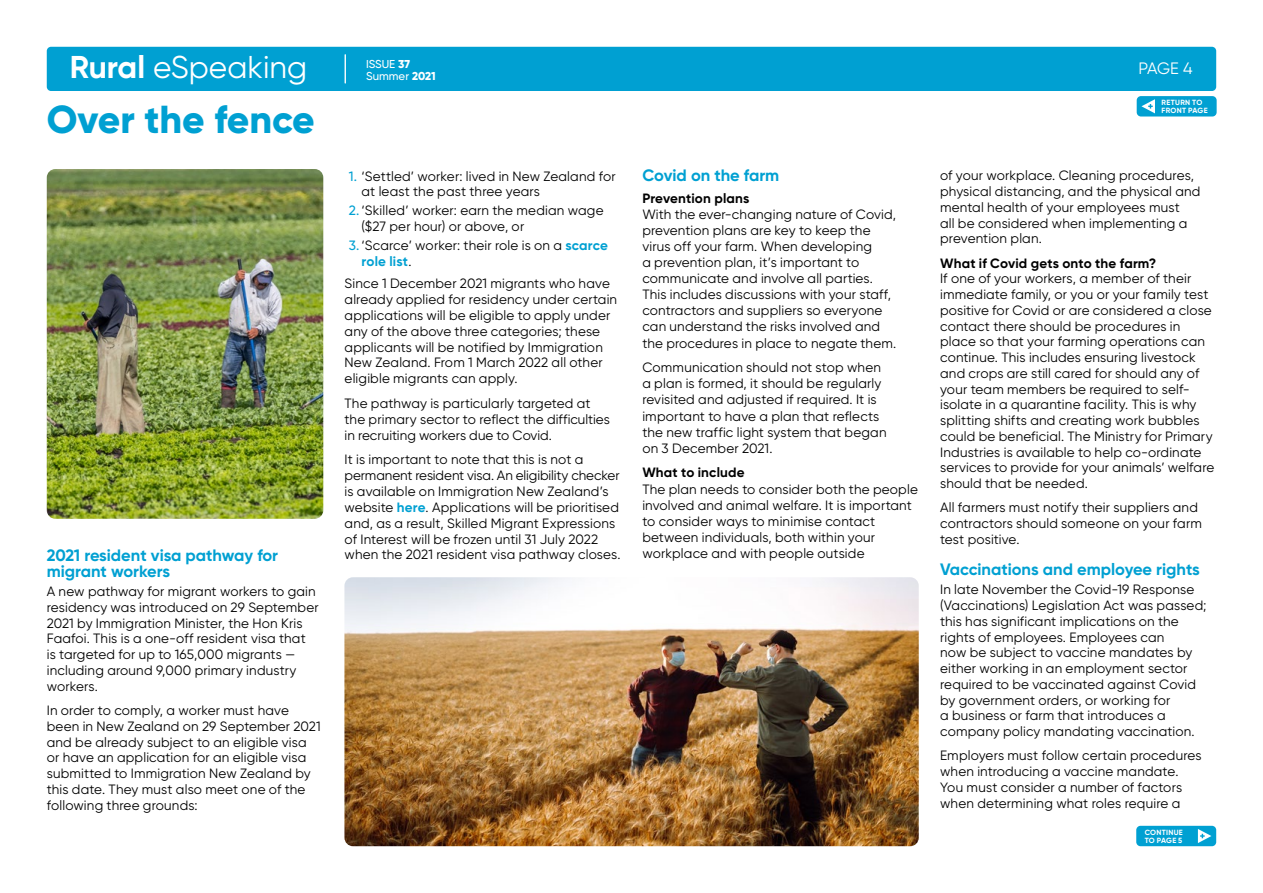
<style>
.page{position:relative;width:1263px;height:893px;background:#fff}
.page>*{position:absolute;margin:0;border:0;box-sizing:border-box;transform-origin:0 0}
.t1{font:800 39px "Gilroy";color:#00a0d2}
.t2{font:31.5px "Uniform";color:#fff}
.t3{font:31.5px "Gilroy";color:#fff}
.t4{font:700 16.5px/16.5px "Gilroy";color:#00a0d2}
.t5{font:16.5px "Gilroy";color:#fff}
.t6{font:13.5px/15.8px "Gilroy";letter-spacing:.01em;color:#000}
.t7{font:700 13.5px "Gilroy";letter-spacing:.015em;color:#000}
.t8{font:500 11.4px/12.5px "Gilroy";color:#fff}
.t9{font:500 9.6px "Uniform Condensed";color:#fff}
.t10{font:500 9.6px "Uniform";color:#fff}
.t11{font:700 7.5px/7.5px "Gilroy";letter-spacing:.035em;color:#fff}
.s1{font-weight:700}
.s2{font-weight:800}
.s3{font-weight:900}
.s4{font-family:"Uniform";font-weight:900}
.s5{font-weight:500;color:#00a0d2}
.s6{font-weight:700;color:#00a0d2}
</style>
<div class="page">
<img style="left:47px;top:169px;width:276px;height:350px">
<img style="left:344px;top:577px;width:575px;height:269px">
<div style="left:47px;top:47px;width:1169px;height:44px;background:#00a0d2;border-radius:4px"></div>
<svg style="left:344px;top:55px;width:2px;height:29px"></svg>
<div style="left:1137px;top:96px;width:79px;height:21px;background:#00a0d2;border-radius:4px"></div>
<svg style="left:1141px;top:99px;width:14px;height:14px"></svg>
<div style="left:1136px;top:826px;width:80px;height:20px;background:#00a0d2;border-radius:4px"></div>
<svg style="left:1198px;top:829px;width:13px;height:14px"></svg>
<h2 class="t3" style="left:70px;top:48px;width:239px"><span class="s1">Rural</span> eSpeaking</h2>
<p class="t5" style="left:1138px;top:58px;width:56px">PAGE 4</p>
<p class="t11" style="left:1161px;top:99px;width:48px">RETURN TO<br>FRONT PAGE</p>
<p class="t8" style="left:366px;top:57px;width:71px">ISSUE <span class="s2">37<br></span>Summer <span class="s2">2021</span></p>
<h2 class="t2" style="left:70px;top:57px;width:250px"><span class="s1">Rural</span> eSpeaking</h2>
<p class="t10" style="left:367px;top:65px;width:43px">ISSUE <span class="s3">34</span></p>
<p class="t9" style="left:367px;top:76px;width:60px">Summer <span class="s4">2020</span></p>
<h1 class="t1" style="left:47px;top:95px;width:270px">Over the fence</h1>
<p class="t4" style="left:47px;top:547px;width:233px">2021 resident visa pathway for migrant workers</p>
<p class="t6" style="left:47px;top:583px;width:273px">A new pathway for migrant workers to gain residency was introduced on 29 September 2021 by Immigration Minister, the Hon Kris Faafoi. This is a one-off resident visa that<br>is targeted for up to 165,000 migrants — including around 9,000 primary industry workers.</p>
<p class="t6" style="left:47px;top:702px;width:275px">In order to comply, a worker must have been in New Zealand on 29 September 2021 and be already subject to an eligible visa or have an application for an eligible visa submitted to Immigration New Zealand by this date. They must also meet one of the following three grounds:</p>
<p class="t6" style="left:362px;top:168px;width:256px;text-indent:-13px"><span class="s5">1.</span> ‘Settled’ worker: lived in New Zealand for at least the past three years</p>
<p class="t6" style="left:362px;top:202px;width:243px;text-indent:-13px"><span class="s5">2.</span> ‘Skilled’ worker: earn the median wage ($27 per hour) or above, or</p>
<p class="t6" style="left:362px;top:237px;width:248px;text-indent:-13px"><span class="s5">3.</span> ‘Scarce’ worker: their role is on a <span class="s6">scarce role list</span>.</p>
<p class="t6" style="left:345px;top:275px;width:274px">Since 1 December 2021 migrants who have already applied for residency under certain applications will be eligible to apply under any of the above three categories; these applicants will be notified by Immigration New Zealand. From 1 March 2022 all other eligible migrants can apply.</p>
<p class="t6" style="left:345px;top:395px;width:267px">The pathway is particularly targeted at the primary sector to reflect the difficulties in recruiting workers due to Covid.</p>
<p class="t6" style="left:345px;top:451px;width:277px">It is important to note that this is not a permanent resident visa. An eligibility checker is available on Immigration New Zealand’s website <span class="s6">here</span>. Applications will be prioritised and, as a result, Skilled Migrant Expressions of Interest will be frozen until 31 July 2022 when the 2021 resident visa pathway closes.</p>
<p class="t4" style="left:642px;top:167px;width:138px">Covid on the farm</p>
<p class="t7" style="left:642px;top:189px;width:109px">Prevention plans</p>
<p class="t6" style="left:642px;top:206px;width:255px">With the ever-changing nature of Covid, prevention plans are key to keep the virus off your farm. When developing<br>a prevention plan, it’s important to communicate and involve all parties.<br>This includes discussions with your staff, contractors and suppliers so everyone can understand the risks involved and the procedures in place to negate them.</p>
<p class="t6" style="left:642px;top:359px;width:246px">Communication should not stop when a plan is formed, it should be regularly revisited and adjusted if required. It is important to have a plan that reflects the new traffic light system that began on 3 December 2021.</p>
<p class="t7" style="left:642px;top:464px;width:104px">What to include</p>
<p class="t6" style="left:642px;top:481px;width:277px">The plan needs to consider both the people involved and animal welfare. It is important to consider ways to minimise contact between individuals, both within your workplace and with people outside</p>
<p class="t6" style="left:940px;top:168px;width:262px">of your workplace. Cleaning procedures, physical distancing, and the physical and mental health of your employees must<br>all be considered when implementing a prevention plan.</p>
<p class="t7" style="left:940px;top:254px;width:218px">What if Covid gets onto the farm?</p>
<p class="t6" style="left:940px;top:271px;width:276px">If one of your workers, a member of their immediate family, or you or your family test positive for Covid or are considered a close contact there should be procedures in place so that your farming operations can continue. This includes ensuring livestock and crops are still cared for should any of your team members be required to self&shy;isolate in a quarantine facility. This is why splitting shifts and creating work bubbles could be beneficial. The Ministry for Primary Industries is available to help co-ordinate services to provide for your animals’ welfare should that be needed.</p>
<p class="t6" style="left:940px;top:500px;width:263px">All farmers must notify their suppliers and contractors should someone on your farm test positive.</p>
<p class="t4" style="left:940px;top:561px;width:261px">Vaccinations and employee rights</p>
<p class="t6" style="left:940px;top:582px;width:268px">In late November the Covid-19 Response (Vaccinations) Legislation Act was passed; this has significant implications on the rights of employees. Employees can<br>now be subject to vaccine mandates by either working in an employment sector required to be vaccinated against Covid by government orders, or working for<br>a business or farm that introduces a company policy mandating vaccination.</p>
<p class="t6" style="left:940px;top:748px;width:263px">Employers must follow certain procedures when introducing a vaccine mandate.<br>You must consider a number of factors when determining what roles require a</p>
<p class="t11" style="left:1145px;top:829px;width:40px">CONTINUE<br>TO PAGE 5</p>
</div>
